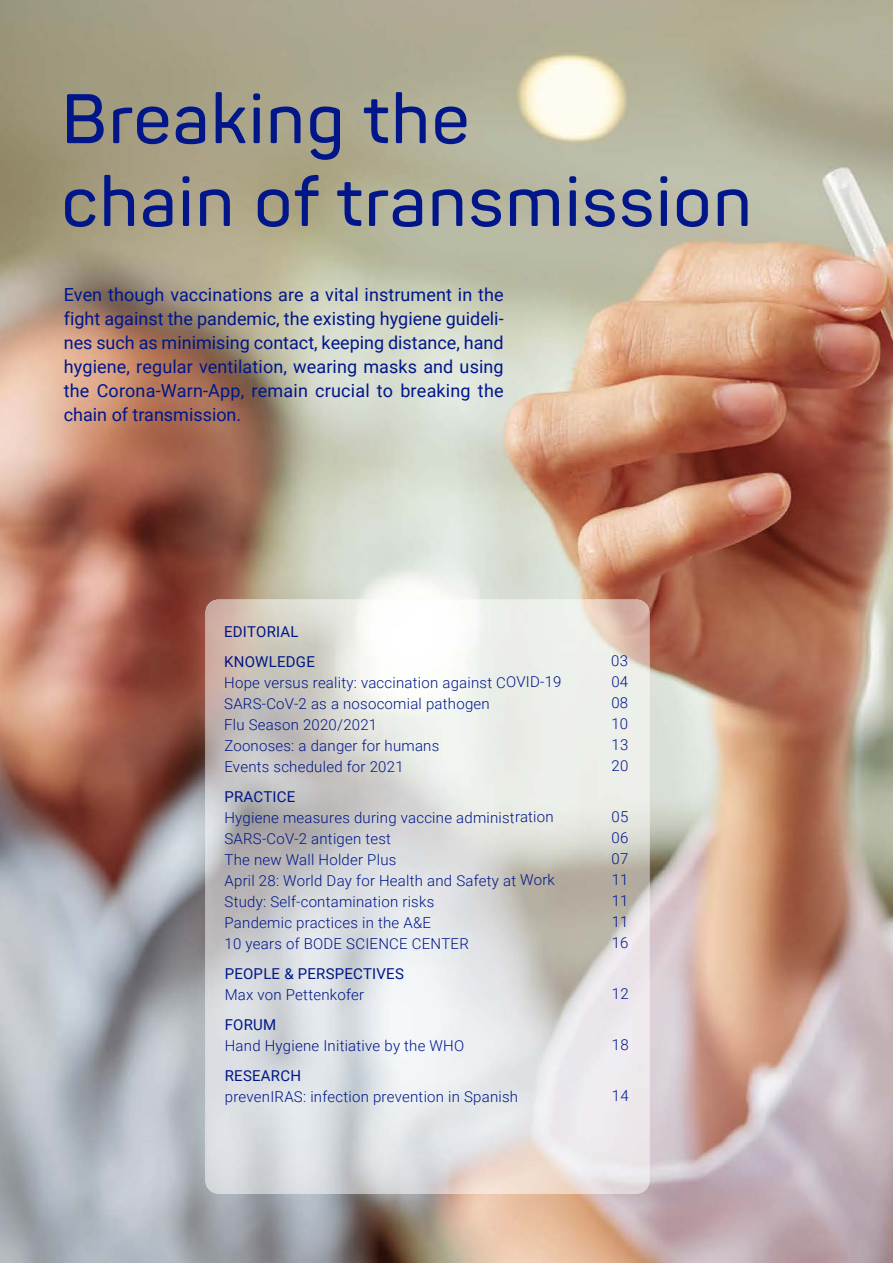
<style>
.page{position:relative;width:893px;height:1263px;background:#fff}
.page>*{position:absolute;margin:0;border:0;box-sizing:border-box;transform-origin:0 0}
.t1{font:600 69px/82.8px "Panton";letter-spacing:.015em;color:#001689}
.t2{font:18px/24px "Roboto";letter-spacing:.01em;color:#001689;text-align:justify}
.t3{font:300 15px "Roboto";letter-spacing:.015em;color:#001689}
.t4{font:15px/30px "Roboto";letter-spacing:.015em;color:#001689}
</style>
<div class="page">
<img style="left:0;top:0;width:893px;height:1263px">
<img style="left:206px;top:600px;width:443px;height:593px">
<h1 class="t1" style="left:61px;top:77px;width:693px">Breaking the<br>chain of transmission</h1>
<p class="t2" style="left:64px;top:282px;width:441px">Even though vaccinations are a vital instrument in the fight against the pandemic, the existing hygiene guideli&shy;nes such as minimising contact, keeping distance, hand hygiene, regular ventilation, wearing masks and using the Corona-Warn-App, remain crucial to breaking the chain of transmission.</p>
<p class="t4" style="left:224px;top:616px;width:92px">EDITORIAL<br>KNOWLEDGE</p>
<p class="t3" style="left:611px;top:650px;width:18px">03</p>
<p class="t3" style="left:224px;top:672px;width:339px">Hope versus reality: vaccination against COVID-19</p>
<p class="t3" style="left:611px;top:671px;width:18px">04</p>
<p class="t3" style="left:224px;top:693px;width:267px">SARS-CoV-2 as a nosocomial pathogen</p>
<p class="t3" style="left:611px;top:692px;width:18px">08</p>
<p class="t3" style="left:224px;top:714px;width:154px">Flu Season 2020/2021</p>
<p class="t3" style="left:611px;top:713px;width:18px">10</p>
<p class="t3" style="left:224px;top:735px;width:217px">Zoonoses: a danger for humans</p>
<p class="t3" style="left:611px;top:734px;width:18px">13</p>
<p class="t3" style="left:224px;top:756px;width:181px">Events scheduled for 2021</p>
<p class="t3" style="left:611px;top:755px;width:18px">20</p>
<p class="t4" style="left:224px;top:781px;width:72px">PRACTICE</p>
<p class="t3" style="left:224px;top:807px;width:331px">Hygiene measures during vaccine administration</p>
<p class="t3" style="left:612px;top:806px;width:18px">05</p>
<p class="t3" style="left:224px;top:828px;width:168px">SARS-CoV-2 antigen test</p>
<p class="t3" style="left:612px;top:827px;width:18px">06</p>
<p class="t3" style="left:224px;top:849px;width:173px">The new Wall Holder Plus</p>
<p class="t3" style="left:612px;top:848px;width:18px">07</p>
<p class="t3" style="left:225px;top:870px;width:332px">April 28: World Day for Health and Safety at Work</p>
<p class="t3" style="left:612px;top:869px;width:18px">11</p>
<p class="t3" style="left:225px;top:891px;width:211px">Study: Self-contamination risks</p>
<p class="t3" style="left:612px;top:890px;width:18px">11</p>
<p class="t3" style="left:225px;top:912px;width:208px">Pandemic practices in the A&amp;E</p>
<p class="t3" style="left:612px;top:911px;width:18px">11</p>
<p class="t3" style="left:225px;top:933px;width:246px">10 years of BODE SCIENCE CENTER</p>
<p class="t3" style="left:612px;top:932px;width:18px">16</p>
<p class="t4" style="left:225px;top:958px;width:181px">PEOPLE &amp; PERSPECTIVES</p>
<p class="t3" style="left:225px;top:984px;width:141px">Max von Pettenkofer</p>
<p class="t3" style="left:612px;top:983px;width:18px">12</p>
<p class="t4" style="left:225px;top:1009px;width:53px">FORUM</p>
<p class="t3" style="left:225px;top:1035px;width:241px">Hand Hygiene Initiative by the WHO</p>
<p class="t3" style="left:612px;top:1034px;width:18px">18</p>
<p class="t4" style="left:225px;top:1060px;width:78px">RESEARCH</p>
<p class="t3" style="left:225px;top:1086px;width:295px">prevenIRAS: infection prevention in Spanish</p>
<p class="t3" style="left:612px;top:1085px;width:18px">14</p>
</div>
